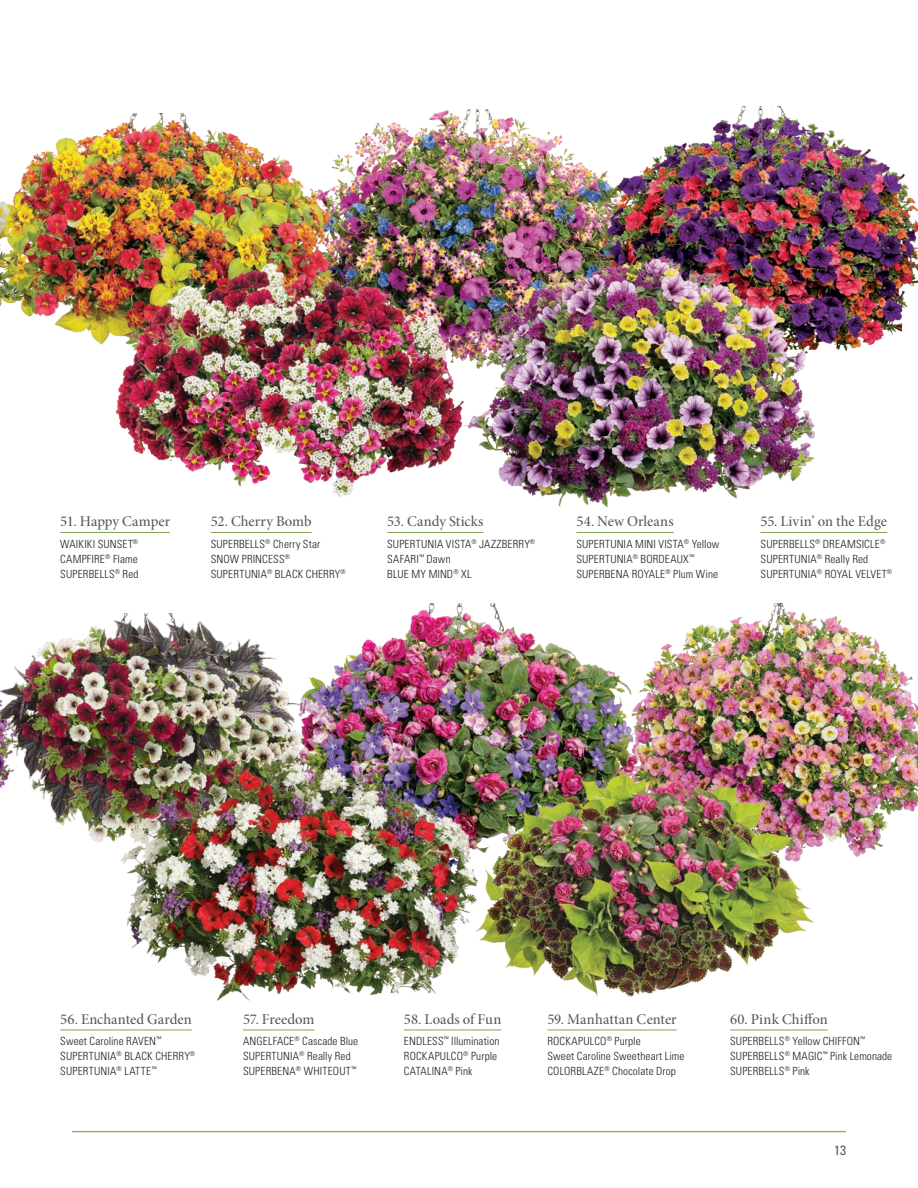
<style>
.page{position:relative;width:918px;height:1188px;background:#fff}
.page>*{position:absolute;margin:0;border:0;box-sizing:border-box;transform-origin:0 0}
.t1{font:15px "Minion Pro Medium Subh";color:#57585a}
.t2{font:condensed 13.5px "Univers LT Std";color:#57585a}
.t3{font:300 condensed 11.25px/15px "Univers LT Std";letter-spacing:.015em;color:#231f20}
</style>
<div class="page">
<hr style="left:72px;top:1131px;width:774px;height:1px;background:#93b26d">
<img style="left:334px;top:109px;width:258px;height:149px">
<img style="left:27px;top:114px;width:307px;height:231px">
<img style="left:592px;top:107px;width:326px;height:244px">
<img style="left:0;top:167px;width:27px;height:149px">
<hr style="left:60px;top:532px;width:110px;height:1px;background:#7ea44d">
<hr style="left:576px;top:532px;width:98px;height:1px;background:#7ea44d">
<hr style="left:761px;top:532px;width:126px;height:1px;background:#7ea44d">
<hr style="left:60px;top:1030px;width:132px;height:1px;background:#7ea44d">
<hr style="left:243px;top:1030px;width:71px;height:1px;background:#7ea44d">
<hr style="left:404px;top:1030px;width:97px;height:1px;background:#7ea44d">
<hr style="left:547px;top:1030px;width:130px;height:1px;background:#7ea44d">
<hr style="left:730px;top:1030px;width:98px;height:1px;background:#7ea44d">
<hr style="left:211px;top:532px;width:101px;height:1px;background:#7ea44d">
<hr style="left:387px;top:532px;width:97px;height:1px;background:#7ea44d">
<img style="left:461px;top:251px;width:357px;height:256px">
<img style="left:115px;top:258px;width:351px;height:242px">
<img style="left:302px;top:603px;width:321px;height:160px">
<img style="left:0;top:614px;width:302px;height:229px">
<img style="left:623px;top:603px;width:295px;height:254px">
<img style="left:482px;top:763px;width:332px;height:234px">
<img style="left:119px;top:752px;width:363px;height:249px">
<h1 class="t1" style="left:60px;top:512px;width:111px">51. Happy Camper</h1>
<p class="t3" style="left:60px;top:536px;width:80px;text-align:justify">WAIKIKI SUNSET<sup>® </sup>CAMPFIRE<sup>®</sup> Flame SUPERBELLS<sup>®</sup> Red</p>
<h1 class="t1" style="left:211px;top:512px;width:102px">52. Cherry Bomb</h1>
<p class="t3" style="left:211px;top:536px;width:136px">SUPERBELLS<sup>®</sup> Cherry Star<br>SNOW PRINCESS<sup>®<br></sup>SUPERTUNIA<sup>®</sup> BLACK CHERRY<sup>®</sup></p>
<h1 class="t1" style="left:387px;top:512px;width:98px">53. Candy Sticks</h1>
<p class="t3" style="left:387px;top:536px;width:149px">SUPERTUNIA VISTA<sup>®</sup> JAZZBERRY<sup>®<br></sup>SAFARI<sup>™</sup> Dawn<br>BLUE MY MIND<sup>®</sup> XL</p>
<h1 class="t1" style="left:576px;top:512px;width:99px">54. New Orleans</h1>
<p class="t3" style="left:576px;top:536px;width:144px">SUPERTUNIA MINI VISTA<sup>®</sup> Yellow<br>SUPERTUNIA<sup>®</sup> BORDEAUX<sup>™<br></sup>SUPERBENA ROYALE<sup>®</sup> Plum Wine</p>
<h1 class="t1" style="left:761px;top:512px;width:128px">55. Livin’ on the Edge</h1>
<p class="t3" style="left:761px;top:536px;width:133px">SUPERBELLS<sup>®</sup> DREAMSICLE<sup>®<br></sup>SUPERTUNIA<sup>®</sup> Really Red<br>SUPERTUNIA<sup>®</sup> ROYAL VELVET<sup>®</sup></p>
<h1 class="t1" style="left:60px;top:1009px;width:133px">56. Enchanted Garden</h1>
<p class="t3" style="left:60px;top:1034px;width:136px">Sweet Caroline RAVEN<sup>™<br></sup>SUPERTUNIA<sup>®</sup> BLACK CHERRY<sup>®<br></sup>SUPERTUNIA<sup>®</sup> LATTE<sup>™</sup></p>
<h1 class="t1" style="left:243px;top:1009px;width:73px">57. Freedom</h1>
<p class="t3" style="left:243px;top:1034px;width:117px">ANGELFACE<sup>®</sup> Cascade Blue<br>SUPERTUNIA<sup>®</sup> Really Red<br>SUPERBENA<sup>®</sup> WHITEOUT<sup>™</sup></p>
<h1 class="t1" style="left:404px;top:1009px;width:99px">58. Loads of Fun</h1>
<p class="t3" style="left:404px;top:1034px;width:97px">ENDLESS<sup>™</sup> Illumination<br>ROCKAPULCO<sup>®</sup> Purple<br>CATALINA<sup>®</sup> Pink</p>
<h1 class="t1" style="left:547px;top:1009px;width:131px">59. Manhattan Center</h1>
<p class="t3" style="left:547px;top:1034px;width:139px">ROCKAPULCO<sup>®</sup> Purple<br>Sweet Caroline Sweetheart Lime<br>COLORBLAZE<sup>®</sup> Chocolate Drop</p>
<h1 class="t1" style="left:730px;top:1009px;width:99px">60. Pink Chiffon</h1>
<p class="t3" style="left:730px;top:1034px;width:164px">SUPERBELLS<sup>®</sup> Yellow CHIFFON<sup>™<br></sup>SUPERBELLS<sup>®</sup> MAGIC<sup>™</sup> Pink Lemonade<br>SUPERBELLS<sup>®</sup> Pink</p>
<p class="t2" style="left:834px;top:1141px;width:13px">13</p>
</div>
